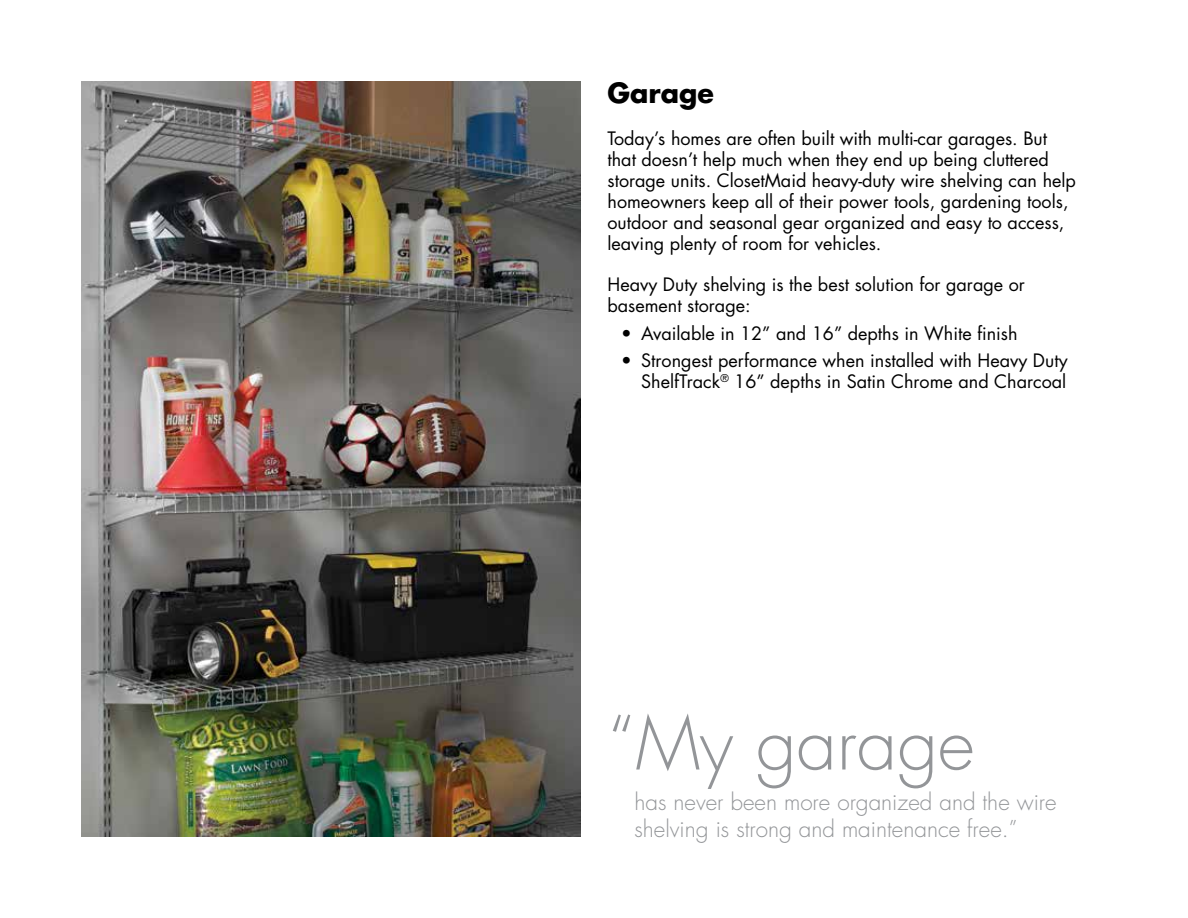
<style>
.page{position:relative;width:1188px;height:918px;background:#fff}
.page>*{position:absolute;margin:0;border:0;box-sizing:border-box;transform-origin:0 0}
.t1{font:300 72px "Futura Std";color:#939598}
.t2{font:700 27px "Futura Std";color:#000}
.t3{font:300 22.5px/27px "Futura Std";color:#939598}
.t4{font:18px/21px "Futura Std";color:#000}
</style>
<div class="page">
<img style="left:81px;top:81px;width:499px;height:756px">
<h2 class="t2" style="left:608px;top:75px;width:108px">Garage</h2>
<p class="t4" style="left:608px;top:128px;width:470px">Today’s homes are often built with multi-car garages. But that doesn’t help much when they end up being cluttered storage units. ClosetMaid heavy-duty wire shelving can help homeowners keep all of their power tools, gardening tools, outdoor and seasonal gear organized and easy to access, leaving plenty of room for vehicles.</p>
<p class="t4" style="left:608px;top:274px;width:419px">Heavy Duty shelving is the best solution for garage or basement storage:</p>
<p class="t4" style="left:621px;top:323px;width:398px">• Available in 12” and 16” depths in White finish</p>
<p class="t4" style="left:621px;top:350px;width:448px;text-align:right">• Strongest performance when installed with Heavy Duty<br>ShelfTrack<sup>®</sup> 16” depths in Satin Chrome and Charcoal</p>
<h1 class="t1" style="left:608px;top:700px;width:369px">“My garage</h1>
<p class="t3" style="left:634px;top:789px;width:424px">has never been more organized and the wire shelving is strong and maintenance free.”</p>
</div>
